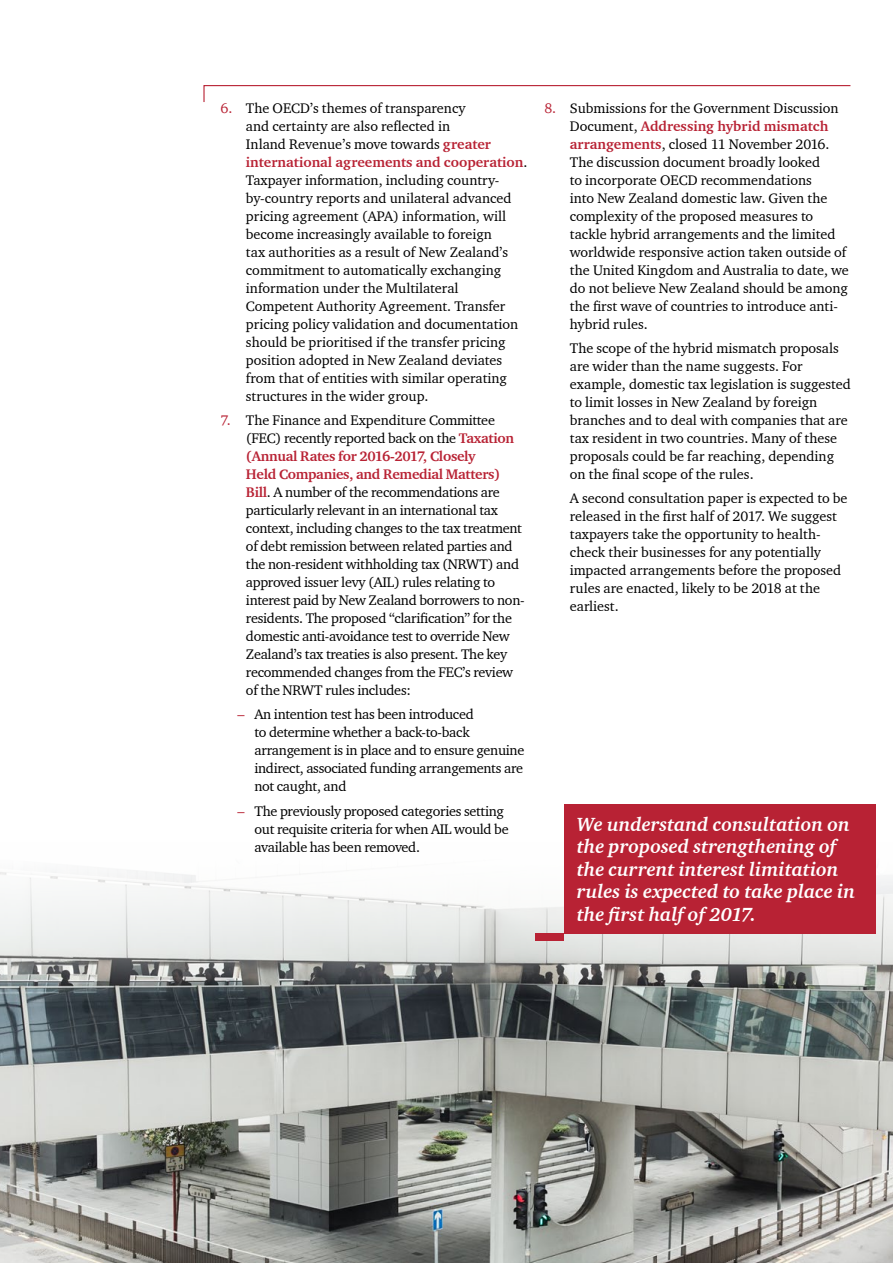
<style>
.page{position:relative;width:893px;height:1263px;background:#fff}
.page>*{position:absolute;margin:0;border:0;box-sizing:border-box;transform-origin:0 0}
.t1{font:italic 700 19.5px/22.5px "Charter ITC";color:#fff}
.t2{font:14.25px/18px "Charter ITC";color:#000}
.t3{font:14.25px/18px "Charter ITC";letter-spacing:-.02em;color:#000}
.s1{color:#b82234}
.s2{font-weight:700;color:#b82234}
</style>
<div class="page">
<img style="left:0;top:842px;width:893px;height:421px">
<svg style="left:203px;top:85px;width:648px;height:17px"></svg>
<div style="left:564px;top:804px;width:311px;height:129px;background:#b82234"></div>
<div style="left:536px;top:933px;width:28px;height:7px;background:#b82234"></div>
<p class="t2" style="left:246px;top:99px;width:283px;text-indent:-26px"><span class="s1">6.</span> The OECD’s themes of transparency<br>and certainty are also reflected in<br>Inland Revenue’s move towards <span class="s2">greater international agreements and cooperation</span>.<br>Taxpayer information, including country&shy;by-country reports and unilateral advanced pricing agreement (APA) information, will become increasingly available to foreign<br>tax authorities as a result of New Zealand’s commitment to automatically exchanging information under the Multilateral Competent Authority Agreement. Transfer pricing policy validation and documentation should be prioritised if the transfer pricing position adopted in New Zealand deviates from that of entities with similar operating structures in the wider group.</p>
<p class="t3" style="left:246px;top:411px;width:280px;text-indent:-26px"><span class="s1">7.</span> The Finance and Expenditure Committee (FEC) recently reported back on the <span class="s2">Taxation (Annual Rates for 2016-2017, Closely<br>Held Companies, and Remedial Matters)<br>Bill</span>. A number of the recommendations are particularly relevant in an international tax context, including changes to the tax treatment of debt remission between related parties and the non-resident withholding tax (NRWT) and approved issuer levy (AIL) rules relating to interest paid by New Zealand borrowers to non&shy;residents. The proposed “clarification” for the domestic anti-avoidance test to override New Zealand’s tax treaties is also present. The key recommended changes from the FEC’s review of the NRWT rules includes:</p>
<p class="t3" style="left:254px;top:705px;width:271px;text-indent:-17px"><span class="s1">–</span> An intention test has been introduced<br>to determine whether a back-to-back arrangement is in place and to ensure genuine indirect, associated funding arrangements are not caught, and</p>
<p class="t3" style="left:254px;top:802px;width:256px;text-indent:-17px"><span class="s1">–</span> The previously proposed categories setting out requisite criteria for when AIL would be available has been removed.</p>
<p class="t2" style="left:570px;top:98px;width:280px;text-indent:-26px"><span class="s1">8.</span> Submissions for the Government Discussion Document, <span class="s2">Addressing hybrid mismatch arrangements</span>, closed 11 November 2016.<br>The discussion document broadly looked<br>to incorporate OECD recommendations<br>into New Zealand domestic law. Given the complexity of the proposed measures to tackle hybrid arrangements and the limited worldwide responsive action taken outside of the United Kingdom and Australia to date, we do not believe New Zealand should be among the first wave of countries to introduce anti&shy;hybrid rules.</p>
<p class="t2" style="left:570px;top:339px;width:282px">The scope of the hybrid mismatch proposals are wider than the name suggests. For example, domestic tax legislation is suggested to limit losses in New Zealand by foreign branches and to deal with companies that are tax resident in two countries. Many of these proposals could be far reaching, depending on the final scope of the rules.</p>
<p class="t2" style="left:570px;top:489px;width:279px">A second consultation paper is expected to be released in the first half of 2017. We suggest taxpayers take the opportunity to health&shy;check their businesses for any potentially impacted arrangements before the proposed rules are enacted, likely to be 2018 at the earliest.</p>
<h1 class="t1" style="left:577px;top:813px;width:280px">We understand consultation on the proposed strengthening of the current interest limitation rules is expected to take place in the first half of 2017.</h1>
</div>
